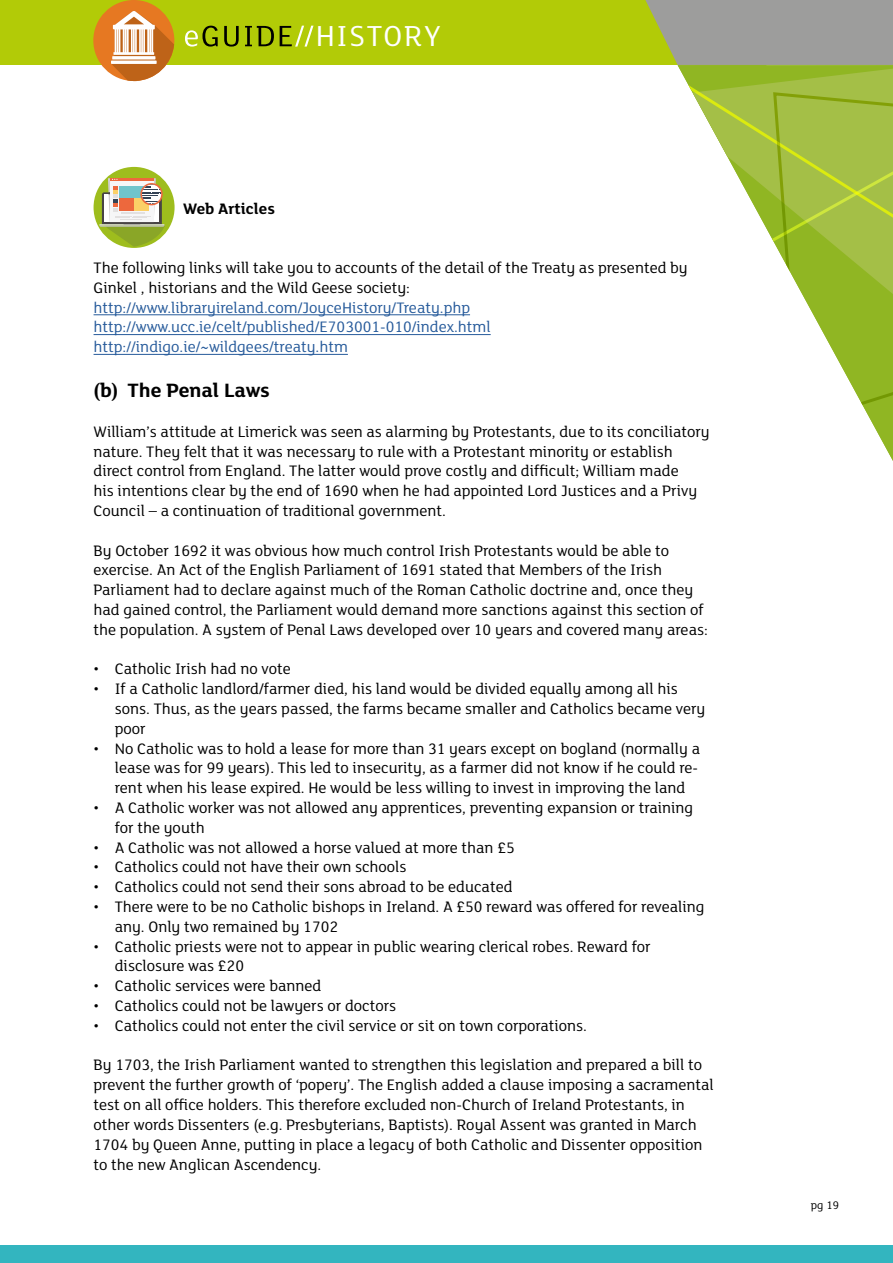
<style>
.page{position:relative;width:893px;height:1263px;background:#fff}
.page>*{position:absolute;margin:0;border:0;box-sizing:border-box;transform-origin:0 0}
.t1{font:31.5px "FS Lola";letter-spacing:.05em;color:#fff}
.t2{font:700 21px "FS Lola";color:#000}
.t3{font:16.5px/19.8px "FS Lola";color:#000}
.t4{font:16.5px/19.8px "FS Lola";color:#275b9b}
.t5{font:700 16.5px "FS Lola";color:#000}
.t6{font:12px "FS Lola";color:#000}
</style>
<div class="page">
<div style="left:0;top:1246px;width:893px;height:17px;background:#33b5bf"></div>
<div style="left:0;top:0;width:893px;height:65px;background:#b2cb07"></div>
<svg style="left:645px;top:0;width:248px;height:65px;background:#9ea091"></svg>
<svg style="left:678px;top:65px;width:215px;height:391px"></svg>
<svg style="left:771px;top:91px;width:122px;height:336px"></svg>
<svg style="left:185px;top:26px;width:33px;height:21px"></svg>
<svg style="left:224px;top:26px;width:15px;height:21px"></svg>
<svg style="left:245px;top:26px;width:29px;height:20px"></svg>
<svg style="left:280px;top:26px;width:33px;height:21px"></svg>
<div style="left:93px;top:0;width:81px;height:81px;background:#e67822;border-radius:50%"></div>
<svg style="left:111px;top:11px;width:63px;height:71px"></svg>
<svg style="left:112px;top:56px;width:43px;height:4px"></svg>
<hr style="left:111px;top:61px;width:46px;height:3px;background:#fff">
<hr style="left:94px;top:314px;width:376px;height:1px;background:#275b9b">
<hr style="left:94px;top:334px;width:397px;height:1px;background:#275b9b">
<hr style="left:94px;top:354px;width:254px;height:1px;background:#275b9b">
<div style="left:94px;top:167px;width:81px;height:81px;background:#9ebd1d;border-radius:50%"></div>
<svg style="left:99px;top:178px;width:66px;height:69px"></svg>
<h1 class="t1" style="left:316px;top:15px;width:126px">HISTORY</h1>
<p class="t5" style="left:183px;top:197px;width:93px">Web Articles</p>
<p class="t3" style="left:94px;top:257px;width:596px">The following links will take you to accounts of the detail of the Treaty as presented by<br>Ginkel , historians and the Wild Geese society:</p>
<p class="t4" style="left:94px;top:297px;width:399px">http://www.libraryireland.com/JoyceHistory/Treaty.php http://www.ucc.ie/celt/published/E703001-010/index.html http://indigo.ie/~wildgees/treaty.htm</p>
<p class="t2" style="left:94px;top:376px;width:178px">(b) The Penal Laws</p>
<p class="t3" style="left:94px;top:421px;width:618px">William’s attitude at Limerick was seen as alarming by Protestants, due to its conciliatory nature. They felt that it was necessary to rule with a Protestant minority or establish direct control from England. The latter would prove costly and difficult; William made<br>his intentions clear by the end of 1690 when he had appointed Lord Justices and a Privy Council – a continuation of traditional government.</p>
<p class="t3" style="left:94px;top:540px;width:616px">By October 1692 it was obvious how much control Irish Protestants would be able to exercise. An Act of the English Parliament of 1691 stated that Members of the Irish Parliament had to declare against much of the Roman Catholic doctrine and, once they had gained control, the Parliament would demand more sanctions against this section of the population. A system of Penal Laws developed over 10 years and covered many areas:</p>
<p class="t3" style="left:94px;top:658px;width:199px">• Catholic Irish had no vote</p>
<p class="t3" style="left:115px;top:678px;width:592px;text-indent:-21px">• If a Catholic landlord/farmer died, his land would be divided equally among all his sons. Thus, as the years passed, the farms became smaller and Catholics became very poor</p>
<p class="t3" style="left:115px;top:738px;width:587px;text-align:justify;text-indent:-21px">• No Catholic was to hold a lease for more than 31 years except on bogland (normally a lease was for 99 years). This led to insecurity, as a farmer did not know if he could re&shy;rent when his lease expired. He would be less willing to invest in improving the land</p>
<p class="t3" style="left:115px;top:797px;width:580px;text-indent:-21px">• A Catholic worker was not allowed any apprentices, preventing expansion or training for the youth</p>
<p class="t3" style="left:94px;top:837px;width:423px">• A Catholic was not allowed a horse valued at more than £5</p>
<p class="t3" style="left:94px;top:856px;width:315px">• Catholics could not have their own schools</p>
<p class="t3" style="left:94px;top:876px;width:420px">• Catholics could not send their sons abroad to be educated</p>
<p class="t3" style="left:115px;top:896px;width:591px;text-indent:-21px">• There were to be no Catholic bishops in Ireland. A £50 reward was offered for revealing any. Only two remained by 1702</p>
<p class="t3" style="left:115px;top:936px;width:537px;text-indent:-21px">• Catholic priests were not to appear in public wearing clerical robes. Reward for disclosure was £20</p>
<p class="t3" style="left:94px;top:975px;width:229px">• Catholic services were banned</p>
<p class="t3" style="left:94px;top:995px;width:304px">• Catholics could not be lawyers or doctors</p>
<p class="t3" style="left:94px;top:1015px;width:495px">• Catholics could not enter the civil service or sit on town corporations.</p>
<p class="t3" style="left:94px;top:1054px;width:622px">By 1703, the Irish Parliament wanted to strengthen this legislation and prepared a bill to prevent the further growth of ‘popery’. The English added a clause imposing a sacramental test on all office holders. This therefore excluded non-Church of Ireland Protestants, in other words Dissenters (e.g. Presbyterians, Baptists). Royal Assent was granted in March 1704 by Queen Anne, putting in place a legacy of both Catholic and Dissenter opposition to the new Anglican Ascendency.</p>
<p class="t6" style="left:811px;top:1197px;width:29px">pg 19</p>
</div>
